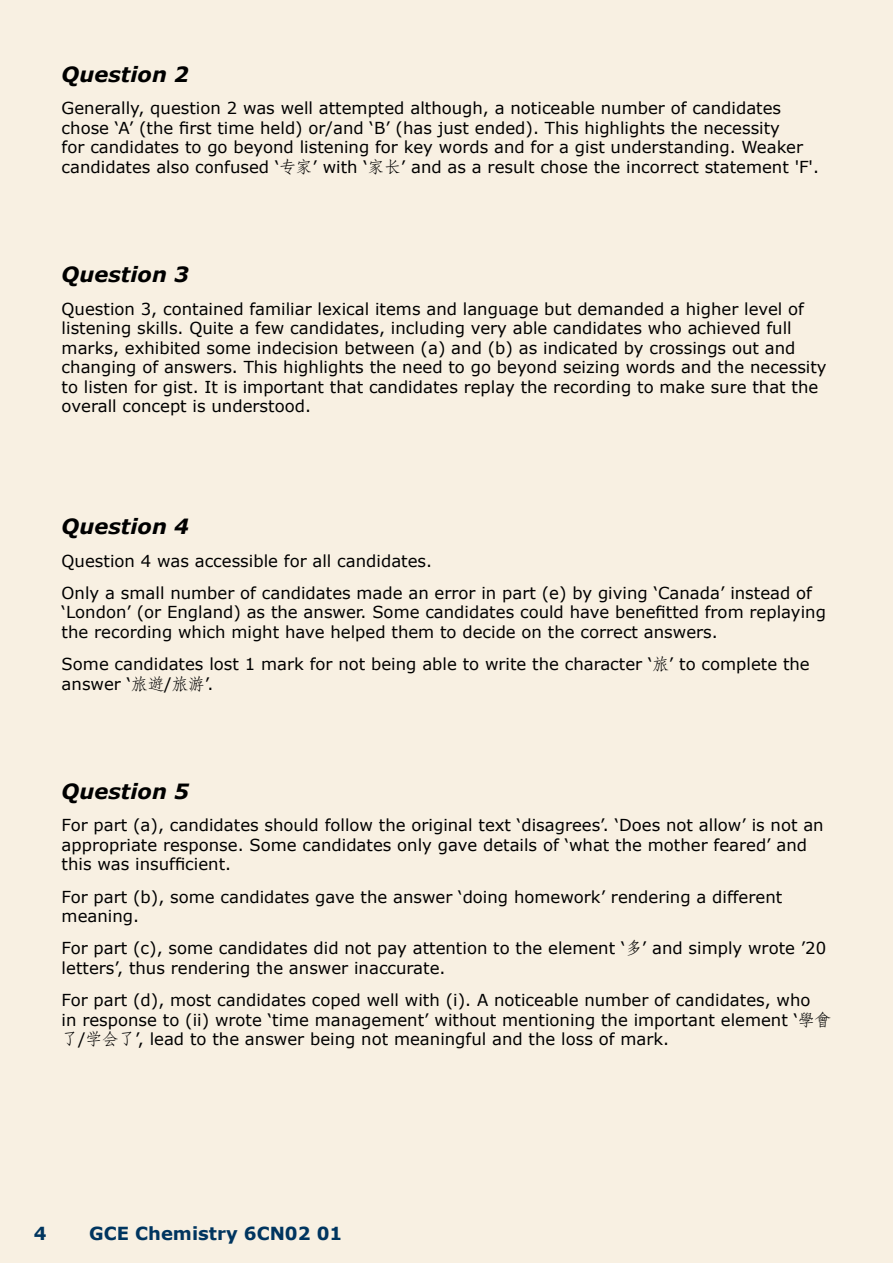
<style>
.page{position:relative;width:893px;height:1263px;background:#f8f0e2}
.page>*{position:absolute;margin:0;border:0;box-sizing:border-box;transform-origin:0 0}
.t1{font:italic 700 21px "Verdana";color:#000}
.t2{font:700 18px "Verdana";color:#00355f}
.t3{font:16.5px/19.5px "Verdana";color:#000}
.s1{font-family:"Adobe Fangsong Std"}
</style>
<div class="page">
<p class="t1" style="left:62px;top:61px;width:129px">Question 2</p>
<p class="t3" style="left:62px;top:98px;width:759px">Generally, question 2 was well attempted although, a noticeable number of candidates chose ‘A’ (the first time held) or/and ‘B’ (has just ended). This highlights the necessity<br>for candidates to go beyond listening for key words and for a gist understanding. Weaker candidates also confused ‘<span class="s1">专家</span>’ with ‘<span class="s1">家长</span>’ and as a result chose the incorrect statement 'F'.</p>
<p class="t1" style="left:62px;top:261px;width:129px">Question 3</p>
<p class="t3" style="left:62px;top:298px;width:766px">Question 3, contained familiar lexical items and language but demanded a higher level of listening skills. Quite a few candidates, including very able candidates who achieved full marks, exhibited some indecision between (a) and (b) as indicated by crossings out and changing of answers. This highlights the need to go beyond seizing words and the necessity to listen for gist. It is important that candidates replay the recording to make sure that the overall concept is understood.</p>
<p class="t1" style="left:62px;top:513px;width:129px">Question 4</p>
<p class="t3" style="left:62px;top:544px;width:752px;line-height:32.2px">Question 4 was accessible for all candidates.<br>Only a small number of candidates made an error in part (e) by giving ‘Canada’ instead of</p>
<p class="t3" style="left:62px;top:602px;width:766px">‘London’ (or England) as the answer. Some candidates could have benefitted from replaying the recording which might have helped them to decide on the correct answers.</p>
<p class="t3" style="left:62px;top:654px;width:750px">Some candidates lost 1 mark for not being able to write the character ‘<span class="s1">旅</span>’ to complete the answer ‘<span class="s1">旅遊</span>/<span class="s1">旅游</span>’.</p>
<p class="t1" style="left:62px;top:778px;width:129px">Question 5</p>
<p class="t3" style="left:62px;top:815px;width:764px">For part (a), candidates should follow the original text ‘disagrees’. ‘Does not allow’ is not an appropriate response. Some candidates only gave details of ‘what the mother feared’ and this was insufficient.</p>
<p class="t3" style="left:62px;top:886px;width:722px">For part (b), some candidates gave the answer ‘doing homework’ rendering a different meaning.</p>
<p class="t3" style="left:62px;top:938px;width:766px">For part (c), some candidates did not pay attention to the element ‘<span class="s1">多</span>’ and simply wrote ’20 letters’, thus rendering the answer inaccurate.</p>
<p class="t3" style="left:62px;top:990px;width:771px">For part (d), most candidates coped well with (i). A noticeable number of candidates, who<br>in response to (ii) wrote ‘time management’ without mentioning the important element ‘<span class="s1">學會了</span>/<span class="s1">学会了</span>’, lead to the answer being not meaningful and the loss of mark.</p>
<p class="t2" style="left:34px;top:1222px;width:14px">4</p>
<p class="t2" style="left:89px;top:1222px;width:255px">GCE Chemistry 6CN02 01</p>
</div>
